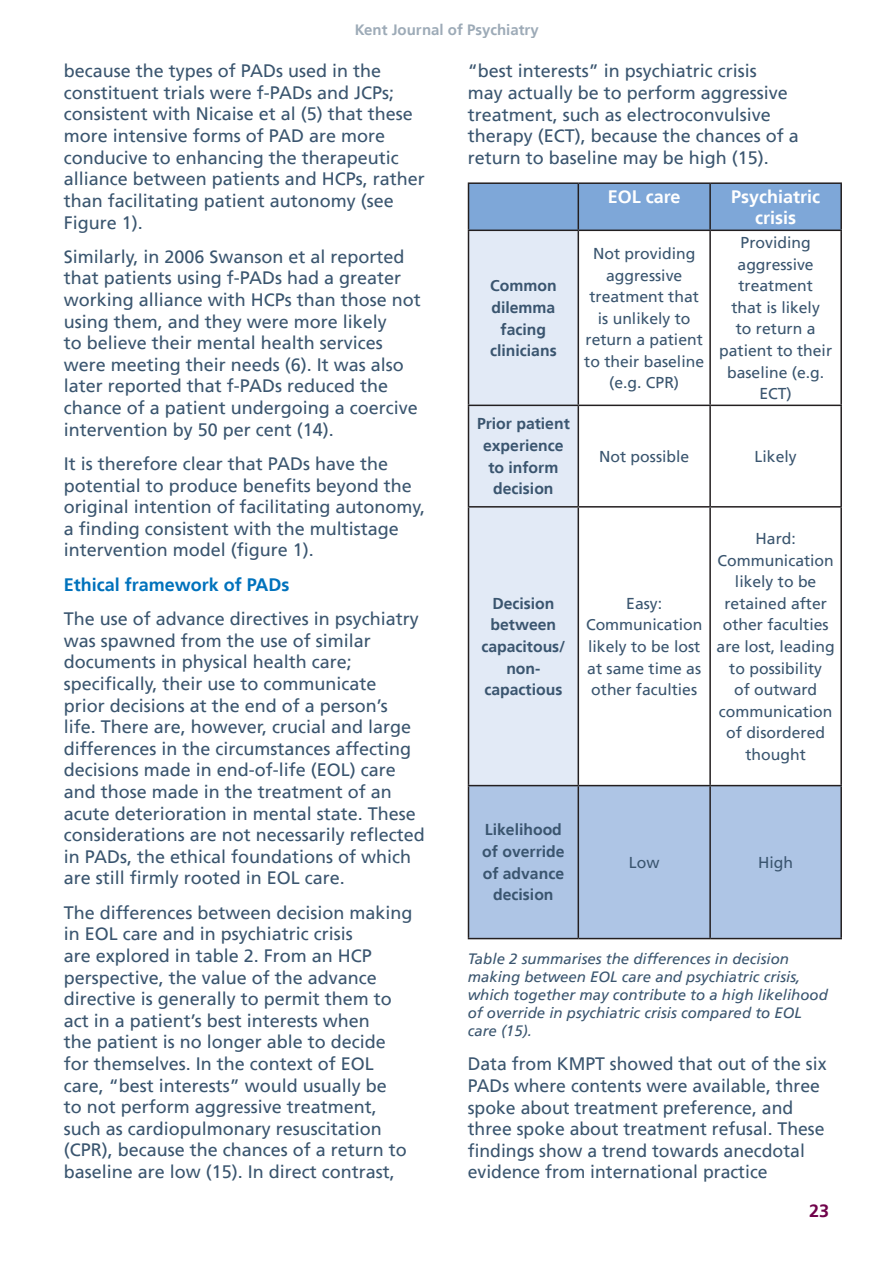
<style>
.page{position:relative;width:893px;height:1263px;background:#fff}
.page>*{position:absolute;margin:0;border:0;box-sizing:border-box;transform-origin:0 0}
.t1{font:18px/21.6px "Frutiger";color:#3a556f}
.t2{font:700 18px/21.6px "Frutiger";color:#fff;text-align:center}
.t3{font:700 18px "Frutiger";color:#0072bc}
.t4{font:700 18px "Frutiger";color:#70034b}
.t5{font:15.75px/21.6px "Frutiger";color:#3a556f;text-align:center}
.t6{font:700 15.75px/21.6px "Frutiger";color:#3a556f;text-align:center}
.t7{font:italic 15px/18px "Frutiger";color:#3a556f}
.t8{font:700 15px "Frutiger";color:#3a556f}
</style>
<div class="page">
<div style="left:469px;top:184px;width:371px;height:46px;background:#7ea7d8"></div>
<div style="left:469px;top:231px;width:109px;height:554px;background:#e2eaf6"></div>
<div style="left:469px;top:786px;width:371px;height:152px;background:#aec5e5"></div>
<hr style="left:468px;top:182px;width:110px;height:2px;background:#231f20">
<hr style="left:468px;top:184px;width:1px;height:46px;background:#231f20">
<hr style="left:578px;top:182px;width:132px;height:2px;background:#231f20">
<hr style="left:578px;top:184px;width:1px;height:46px;background:#231f20">
<hr style="left:710px;top:182px;width:132px;height:2px;background:#231f20">
<hr style="left:709px;top:184px;width:2px;height:46px;background:#231f20">
<hr style="left:840px;top:184px;width:2px;height:46px;background:#231f20">
<hr style="left:468px;top:230px;width:110px;height:1px;background:#231f20">
<hr style="left:468px;top:231px;width:1px;height:174px;background:#231f20">
<hr style="left:578px;top:230px;width:132px;height:1px;background:#231f20">
<hr style="left:578px;top:231px;width:1px;height:174px;background:#231f20">
<hr style="left:710px;top:230px;width:132px;height:1px;background:#231f20">
<hr style="left:709px;top:231px;width:2px;height:174px;background:#231f20">
<hr style="left:840px;top:231px;width:2px;height:174px;background:#231f20">
<hr style="left:468px;top:405px;width:110px;height:1px;background:#231f20">
<hr style="left:468px;top:406px;width:1px;height:100px;background:#231f20">
<hr style="left:578px;top:405px;width:132px;height:1px;background:#231f20">
<hr style="left:578px;top:406px;width:1px;height:100px;background:#231f20">
<hr style="left:710px;top:405px;width:132px;height:1px;background:#231f20">
<hr style="left:709px;top:406px;width:2px;height:100px;background:#231f20">
<hr style="left:840px;top:406px;width:2px;height:100px;background:#231f20">
<hr style="left:468px;top:506px;width:110px;height:2px;background:#231f20">
<hr style="left:468px;top:508px;width:1px;height:277px;background:#231f20">
<hr style="left:578px;top:506px;width:132px;height:2px;background:#231f20">
<hr style="left:578px;top:508px;width:1px;height:277px;background:#231f20">
<hr style="left:710px;top:506px;width:132px;height:2px;background:#231f20">
<hr style="left:709px;top:508px;width:2px;height:277px;background:#231f20">
<hr style="left:840px;top:508px;width:2px;height:277px;background:#231f20">
<hr style="left:468px;top:785px;width:110px;height:1px;background:#231f20">
<hr style="left:468px;top:786px;width:1px;height:152px;background:#231f20">
<hr style="left:578px;top:785px;width:132px;height:1px;background:#231f20">
<hr style="left:578px;top:786px;width:1px;height:152px;background:#231f20">
<hr style="left:710px;top:785px;width:132px;height:1px;background:#231f20">
<hr style="left:709px;top:786px;width:2px;height:152px;background:#231f20">
<hr style="left:840px;top:786px;width:2px;height:152px;background:#231f20">
<hr style="left:468px;top:938px;width:110px;height:1px;background:#231f20">
<hr style="left:578px;top:938px;width:132px;height:1px;background:#231f20">
<hr style="left:710px;top:938px;width:132px;height:1px;background:#231f20">
<p class="t8" style="left:354px;top:21px;width:186px">Kent Journal of Psychiatry</p>
<p class="t1" style="left:64px;top:60px;width:363px">because the types of PADs used in the constituent trials were f-PADs and JCPs; consistent with Nicaise et al (5) that these more intensive forms of PAD are more conducive to enhancing the therapeutic alliance between patients and HCPs, rather than facilitating patient autonomy (see Figure 1).</p>
<p class="t1" style="left:64px;top:246px;width:359px">Similarly, in 2006 Swanson et al reported that patients using f-PADs had a greater working alliance with HCPs than those not using them, and they were more likely<br>to believe their mental health services were meeting their needs (6). It was also later reported that f-PADs reduced the chance of a patient undergoing a coercive intervention by 50 per cent (14).</p>
<p class="t1" style="left:64px;top:453px;width:363px">It is therefore clear that PADs have the potential to produce benefits beyond the original intention of facilitating autonomy, a finding consistent with the multistage intervention model (figure 1).</p>
<p class="t3" style="left:64px;top:574px;width:227px">Ethical framework of PADs</p>
<p class="t1" style="left:64px;top:608px;width:363px">The use of advance directives in psychiatry was spawned from the use of similar documents in physical health care; specifically, their use to communicate<br>prior decisions at the end of a person’s<br>life. There are, however, crucial and large differences in the circumstances affecting decisions made in end-of-life (EOL) care and those made in the treatment of an acute deterioration in mental state. These considerations are not necessarily reflected in PADs, the ethical foundations of which are still firmly rooted in EOL care.</p>
<p class="t1" style="left:64px;top:902px;width:350px">The differences between decision making in EOL care and in psychiatric crisis<br>are explored in table 2. From an HCP perspective, the value of the advance directive is generally to permit them to act in a patient’s best interests when<br>the patient is no longer able to decide for themselves. In the context of EOL care, “best interests” would usually be<br>to not perform aggressive treatment, such as cardiopulmonary resuscitation (CPR), because the chances of a return to baseline are low (15). In direct contrast,</p>
<p class="t1" style="left:468px;top:60px;width:333px">“best interests” in psychiatric crisis<br>may actually be to perform aggressive treatment, such as electroconvulsive therapy (ECT), because the chances of a return to baseline may be high (15).</p>
<p class="t2" style="left:608px;top:186px;width:74px">EOL care</p>
<p class="t2" style="left:731px;top:186px;width:91px">Psychiatric crisis</p>
<p class="t5" style="left:584px;top:243px;width:121px">Not providing aggressive treatment that is unlikely to return a patient to their baseline (e.g. CPR)</p>
<p class="t5" style="left:719px;top:232px;width:114px">Providing aggressive treatment<br>that is likely<br>to return a patient to their baseline (e.g.<br>ECT)</p>
<p class="t6" style="left:490px;top:275px;width:68px">Common dilemma facing clinicians</p>
<p class="t6" style="left:477px;top:413px;width:94px">Prior patient experience to inform decision</p>
<p class="t5" style="left:599px;top:446px;width:92px">Not possible</p>
<p class="t5" style="left:755px;top:446px;width:44px">Likely</p>
<p class="t5" style="left:717px;top:528px;width:120px">Hard:<br>Communication likely to be retained after other faculties are lost, leading to possibility<br>of outward communication of disordered thought</p>
<p class="t6" style="left:481px;top:593px;width:85px">Decision between capacitous/ non&shy;capactious</p>
<p class="t5" style="left:586px;top:592px;width:118px">Easy:<br>Communication likely to be lost at same time as other faculties</p>
<p class="t6" style="left:482px;top:819px;width:84px">Likelihood of override of advance decision</p>
<p class="t5" style="left:629px;top:851px;width:32px">Low</p>
<p class="t5" style="left:758px;top:851px;width:36px">High</p>
<p class="t7" style="left:468px;top:950px;width:362px">Table 2 summarises the differences in decision making between EOL care and psychiatric crisis, which together may contribute to a high likelihood of override in psychiatric crisis compared to EOL care (15).</p>
<p class="t1" style="left:468px;top:1053px;width:360px">Data from KMPT showed that out of the six PADs where contents were available, three spoke about treatment preference, and three spoke about treatment refusal. These findings show a trend towards anecdotal evidence from international practice</p>
<p class="t4" style="left:809px;top:1200px;width:22px">23</p>
</div>
